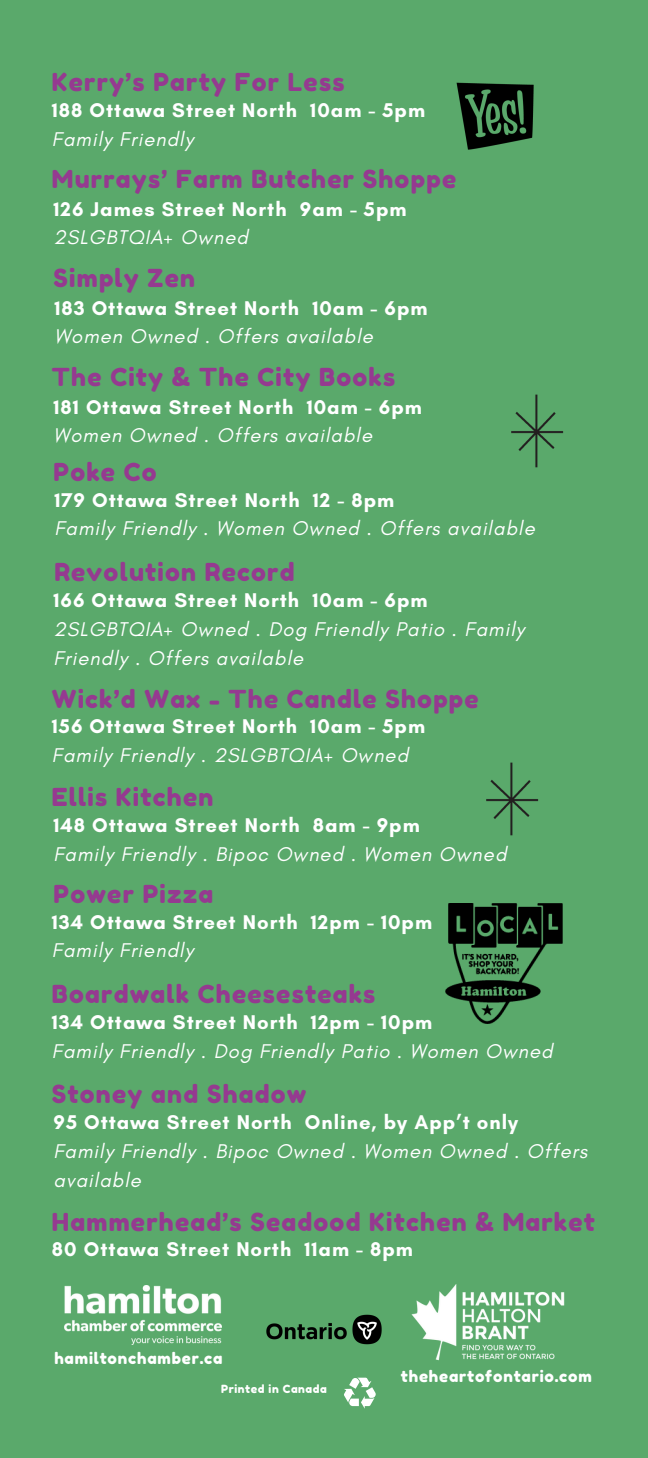
<style>
.page{position:relative;width:648px;height:1458px;background:#5aa96b}
.page>*{position:absolute;margin:0;border:0;box-sizing:border-box;transform-origin:0 0}
.t1{font:24.75px "Fredoka One";letter-spacing:.05em;color:#953a90}
.t2{font:italic 20.25px/28.8px "Glacial Indifference";letter-spacing:.05em;color:#fff}
.t3{font:700 20.25px/28.8px "Glacial Indifference";letter-spacing:.05em;color:#fff}
.t4{font:15.75px "Fredoka One";letter-spacing:.05em;color:#fff}
.t5{font:11.25px "Fredoka One";letter-spacing:.05em;color:#fff}
.s1{font-weight:400;font-style:italic}
.s2{font-weight:700;font-style:normal}
</style>
<div class="page">
<img style="left:511px;top:394px;width:53px;height:74px">
<img style="left:446px;top:903px;width:116px;height:120px">
<img style="left:486px;top:762px;width:53px;height:74px">
<img style="left:411px;top:1284px;width:154px;height:77px">
<img style="left:266px;top:1314px;width:116px;height:31px">
<img style="left:65px;top:1285px;width:157px;height:59px">
<svg style="left:344px;top:1378px;width:32px;height:30px"></svg>
<img style="left:456px;top:82px;width:78px;height:68px">
<h3 class="t1" style="left:52px;top:67px;width:294px">Kerry’s Party For Less</h3>
<h1 class="t3" style="left:52px;top:95px;width:375px">188 Ottawa Street North 10am - 5pm<br><span class="s1">Family Friendly</span></h1>
<h3 class="t1" style="left:52px;top:164px;width:406px">Murrays’ Farm Butcher Shoppe</h3>
<h1 class="t3" style="left:54px;top:194px;width:355px">126 James Street North 9am - 5pm<br><span class="s1">2SLGBTQIA+ Owned</span></h1>
<h3 class="t1" style="left:54px;top:263px;width:143px">Simply Zen</h3>
<h1 class="t3" style="left:54px;top:293px;width:375px">183 Ottawa Street North 10am - 6pm<br><span class="s1">Women Owned . Offers available</span></h1>
<h3 class="t1" style="left:52px;top:362px;width:345px">The City &amp; The City Books</h3>
<p class="t3" style="left:54px;top:392px;width:370px">181 Ottawa Street North 10am - 6pm<br><span class="s1">Women Owned . Offers available</span></p>
<h3 class="t1" style="left:54px;top:457px;width:105px">Poke Co</h3>
<h1 class="t2" style="left:54px;top:485px;width:482px"><span class="s2">179 Ottawa Street North 12 - 8pm<br></span>Family Friendly . Women Owned . Offers available</h1>
<p class="t1" style="left:54px;top:557px;width:242px">Revolution Record</p>
<h1 class="t2" style="left:54px;top:586px;width:472px"><span class="s2">166 Ottawa Street North 10am - 6pm<br></span>2SLGBTQIA+ Owned . Dog Friendly Patio . Family<br>Friendly . Offers available</h1>
<h3 class="t1" style="left:52px;top:684px;width:429px">Wick’d Wax - The Candle Shoppe</h3>
<h3 class="t2" style="left:52px;top:712px;width:375px"><span class="s2">156 Ottawa Street North 10am - 5pm<br></span>Family Friendly . 2SLGBTQIA+ Owned</h3>
<h1 class="t1" style="left:52px;top:782px;width:163px">Ellis Kitchen</h1>
<h3 class="t2" style="left:54px;top:811px;width:455px"><span class="s2">148 Ottawa Street North 8am - 9pm<br></span>Family Friendly . Bipoc Owned . Women Owned</h3>
<h1 class="t1" style="left:54px;top:879px;width:161px">Power Pizza</h1>
<h3 class="t3" style="left:52px;top:907px;width:382px">134 Ottawa Street North 12pm - 10pm<br><span class="s1">Family Friendly</span></h3>
<p class="t1" style="left:52px;top:979px;width:325px">Boardwalk Cheesesteaks</p>
<h2 class="t2" style="left:52px;top:1008px;width:502px"><span class="s2">134 Ottawa Street North 12pm - 10pm<br></span>Family Friendly . Dog Friendly Patio . Women Owned</h2>
<p class="t1" style="left:52px;top:1079px;width:256px">Stoney and Shadow</p>
<h4 class="t2" style="left:54px;top:1108px;width:535px"><span class="s2">95 Ottawa Street North Online, by App’t only<br></span>Family Friendly . Bipoc Owned . Women Owned . Offers available</h4>
<p class="t1" style="left:52px;top:1207px;width:545px">Hammerhead’s Seadood Kitchen &amp; Market</p>
<p class="t3" style="left:52px;top:1235px;width:363px">80 Ottawa Street North 11am - 8pm</p>
<h3 class="t4" style="left:54px;top:1349px;width:170px">hamiltonchamber.ca</h3>
<h1 class="t5" style="left:221px;top:1382px;width:107px">Printed in Canada</h1>
<h1 class="t4" style="left:401px;top:1366px;width:192px">theheartofontario.com</h1>
</div>
